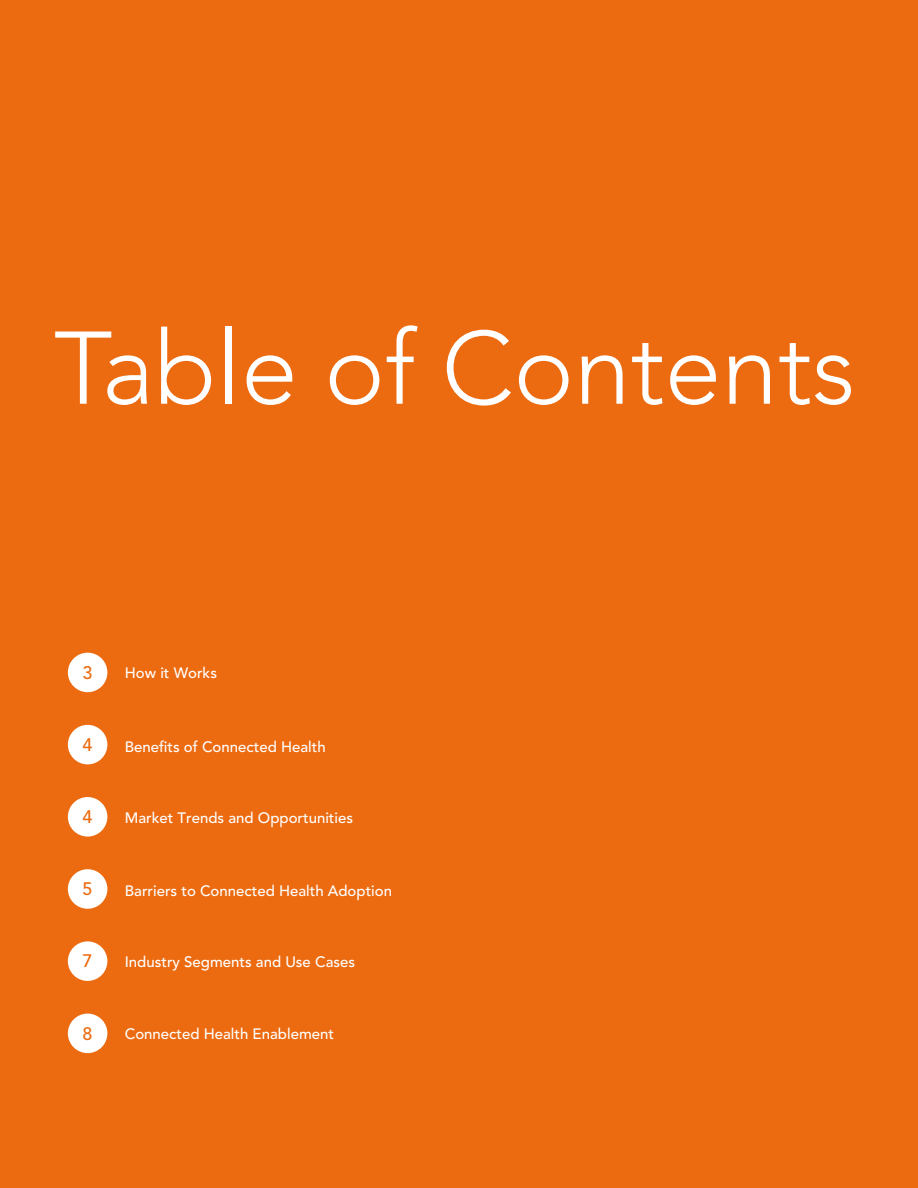
<style>
.page{position:relative;width:918px;height:1188px;background:#ec6b10}
.page>*{position:absolute;margin:0;border:0;box-sizing:border-box;transform-origin:0 0}
.t1{font:300 102px "Avenir LT Std";color:#fff}
.t2{font:500 18px "Avenir LT Std";color:#ec6b10}
.t3{font:500 15px "Avenir LT Std";color:#fff}
</style>
<div class="page">
<div style="left:68px;top:797px;width:39px;height:40px;background:#fff;border-radius:50%"></div>
<div style="left:68px;top:869px;width:39px;height:40px;background:#fff;border-radius:50%"></div>
<div style="left:68px;top:941px;width:39px;height:40px;background:#fff;border-radius:50%"></div>
<div style="left:68px;top:1014px;width:39px;height:39px;background:#fff;border-radius:50%"></div>
<div style="left:68px;top:653px;width:39px;height:39px;background:#fff;border-radius:50%"></div>
<div style="left:68px;top:725px;width:39px;height:39px;background:#fff;border-radius:50%"></div>
<h1 class="t1" style="left:54px;top:309px;width:803px">Table of Contents</h1>
<p class="t2" style="left:83px;top:662px;width:12px">3</p>
<p class="t3" style="left:125px;top:664px;width:94px">How it Works</p>
<p class="t2" style="left:83px;top:734px;width:12px">4</p>
<p class="t3" style="left:125px;top:738px;width:202px">Benefits of Connected Health</p>
<p class="t2" style="left:83px;top:806px;width:12px">4</p>
<p class="t3" style="left:125px;top:809px;width:230px">Market Trends and Opportunities</p>
<p class="t2" style="left:83px;top:878px;width:12px">5</p>
<p class="t3" style="left:125px;top:882px;width:269px">Barriers to Connected Health Adoption</p>
<p class="t2" style="left:83px;top:951px;width:12px">7</p>
<p class="t3" style="left:125px;top:953px;width:232px">Industry Segments and Use Cases</p>
<p class="t2" style="left:83px;top:1023px;width:12px">8</p>
<p class="t3" style="left:125px;top:1025px;width:211px">Connected Health Enablement</p>
</div>
